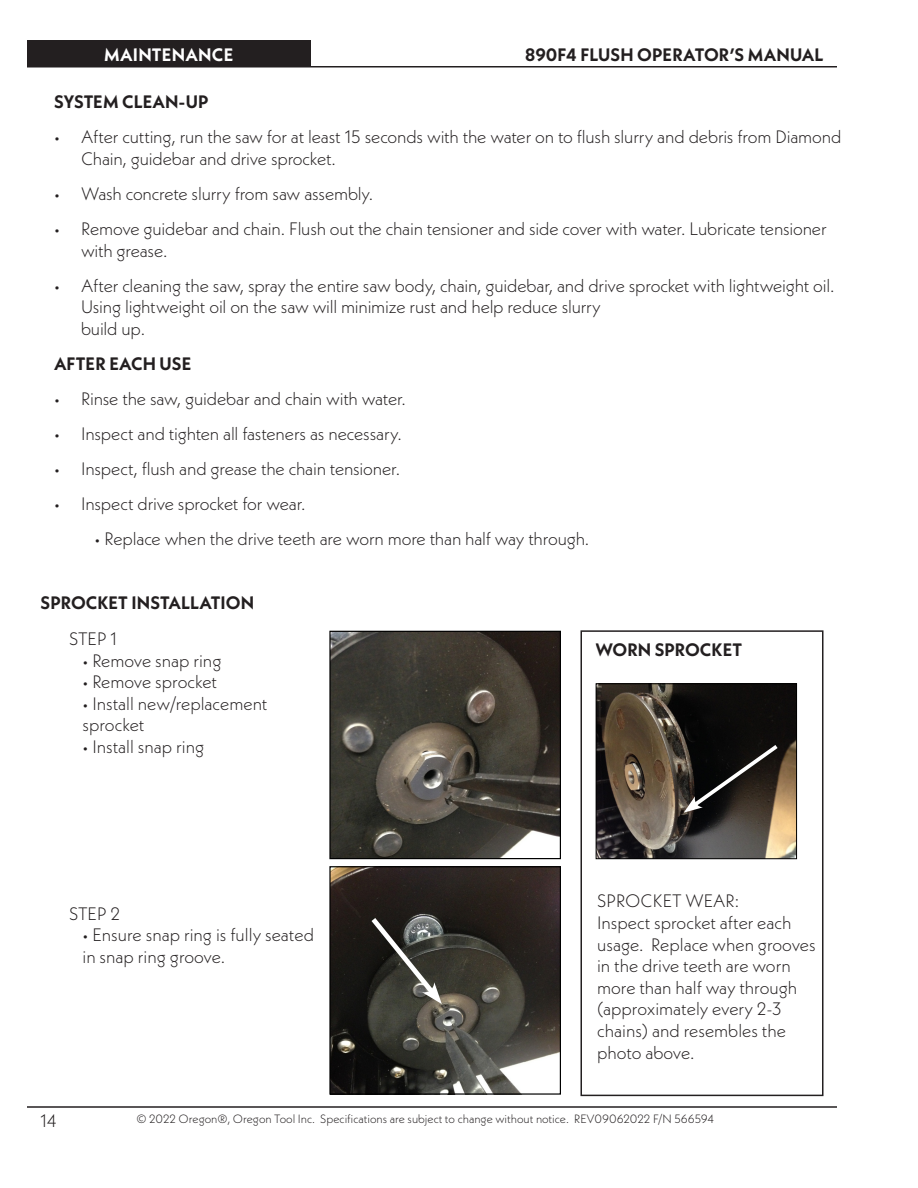
<style>
.page{position:relative;width:918px;height:1188px;background:#fff}
.page>*{position:absolute;margin:0;border:0;box-sizing:border-box;transform-origin:0 0}
.Bullet_Points{font:300 18px/21.6px "Neue Kabel";letter-spacing:-.01em;color:#231f20}
.Flush_body_type{font:700 18px "Neue Kabel";color:#231f20}
.Bullet_Points-2{font:700 18px "Neue Kabel";letter-spacing:.005em;color:#231f20}
.t1{font:700 18px "Neue Kabel";letter-spacing:.015em;color:#fff}
.t2{font:300 12px "Neue Kabel";color:#231f20}
</style>
<div class="page">
<hr style="left:27px;top:66px;width:810px;height:2px;background:#231f20">
<hr style="left:27px;top:1106px;width:810px;height:2px;background:#231f20">
<div style="left:27px;top:40px;width:283px;height:28px;background:#231f20"></div>
<img style="left:331px;top:633px;width:228px;height:224px">
<div style="left:329px;top:631px;width:232px;height:228px;border:1px solid #000"></div>
<img style="left:331px;top:868px;width:228px;height:225px">
<div style="left:329px;top:866px;width:232px;height:229px;border:1px solid #000"></div>
<svg style="left:367px;top:913px;width:75px;height:91px;background:#4a4a45"></svg>
<img style="left:598px;top:685px;width:197px;height:172px">
<div style="left:596px;top:683px;width:201px;height:176px;border:1px solid #000"></div>
<svg style="left:684px;top:741px;width:98px;height:72px;background:#2e2a26"></svg>
<div style="left:580px;top:630px;width:244px;height:466px;border:2px solid #231f20"></div>
<p class="t1" style="left:104px;top:43px;width:131px">MAINTENANCE</p>
<p class="Bullet_Points-2" style="left:54px;top:90px;width:156px">SYSTEM CLEAN-UP</p>
<p class="Bullet_Points" style="left:81px;top:126px;width:762px;text-indent:-27px">• After cutting, run the saw for at least 15 seconds with the water on to flush slurry and debris from Diamond<br>Chain, guidebar and drive sprocket.</p>
<p class="Bullet_Points" style="left:54px;top:183px;width:321px">• Wash concrete slurry from saw assembly.</p>
<p class="Bullet_Points" style="left:81px;top:218px;width:747px;text-indent:-27px">• Remove guidebar and chain. Flush out the chain tensioner and side cover with water. Lubricate tensioner with grease.</p>
<p class="Bullet_Points" style="left:81px;top:274px;width:755px;text-indent:-27px">• After cleaning the saw, spray the entire saw body, chain, guidebar, and drive sprocket with lightweight oil.<br>Using lightweight oil on the saw will minimize rust and help reduce slurry<br>build up.</p>
<p class="Bullet_Points-2" style="left:54px;top:352px;width:139px">AFTER EACH USE</p>
<p class="Bullet_Points" style="left:54px;top:388px;width:353px">• Rinse the saw, guidebar and chain with water.</p>
<p class="Bullet_Points" style="left:54px;top:423px;width:349px">• Inspect and tighten all fasteners as necessary.</p>
<p class="Bullet_Points" style="left:54px;top:458px;width:348px">• Inspect, flush and grease the chain tensioner.</p>
<p class="Bullet_Points" style="left:54px;top:493px;width:253px">• Inspect drive sprocket for wear.</p>
<p class="Bullet_Points" style="left:94px;top:528px;width:496px">• Replace when the drive teeth are worn more than half way through.</p>
<p class="Flush_body_type" style="left:525px;top:43px;width:300px">890F4 FLUSH OPERATOR’S MANUAL</p>
<p class="Flush_body_type" style="left:40px;top:591px;width:215px">SPROCKET INSTALLATION</p>
<p class="Bullet_Points" style="left:69px;top:628px;width:49px">STEP 1</p>
<p class="Bullet_Points" style="left:82px;top:649px;width:141px">• Remove snap ring</p>
<p class="Bullet_Points" style="left:82px;top:671px;width:136px">• Remove sprocket</p>
<p class="Bullet_Points" style="left:82px;top:693px;width:186px">• Install new/replacement sprocket</p>
<p class="Bullet_Points" style="left:82px;top:736px;width:123px">• Install snap ring</p>
<p class="Bullet_Points" style="left:69px;top:903px;width:53px">STEP 2</p>
<p class="Bullet_Points" style="left:82px;top:924px;width:233px">• Ensure snap ring is fully seated in snap ring groove.</p>
<p class="Flush_body_type" style="left:596px;top:639px;width:148px">WORN SPROCKET</p>
<p class="Bullet_Points" style="left:597px;top:890px;width:143px">SPROCKET WEAR:</p>
<p class="Bullet_Points" style="left:597px;top:912px;width:220px">Inspect sprocket after each usage. Replace when grooves in the drive teeth are worn more than half way through (approximately every 2-3 chains) and resembles the photo above.</p>
<p class="Bullet_Points" style="left:40px;top:1110px;width:18px">14</p>
<p class="t2" style="left:136px;top:1111px;width:579px">© 2022 Oregon®, Oregon Tool Inc. Specifications are subject to change without notice. REV09062022 F/N 566594</p>
</div>
